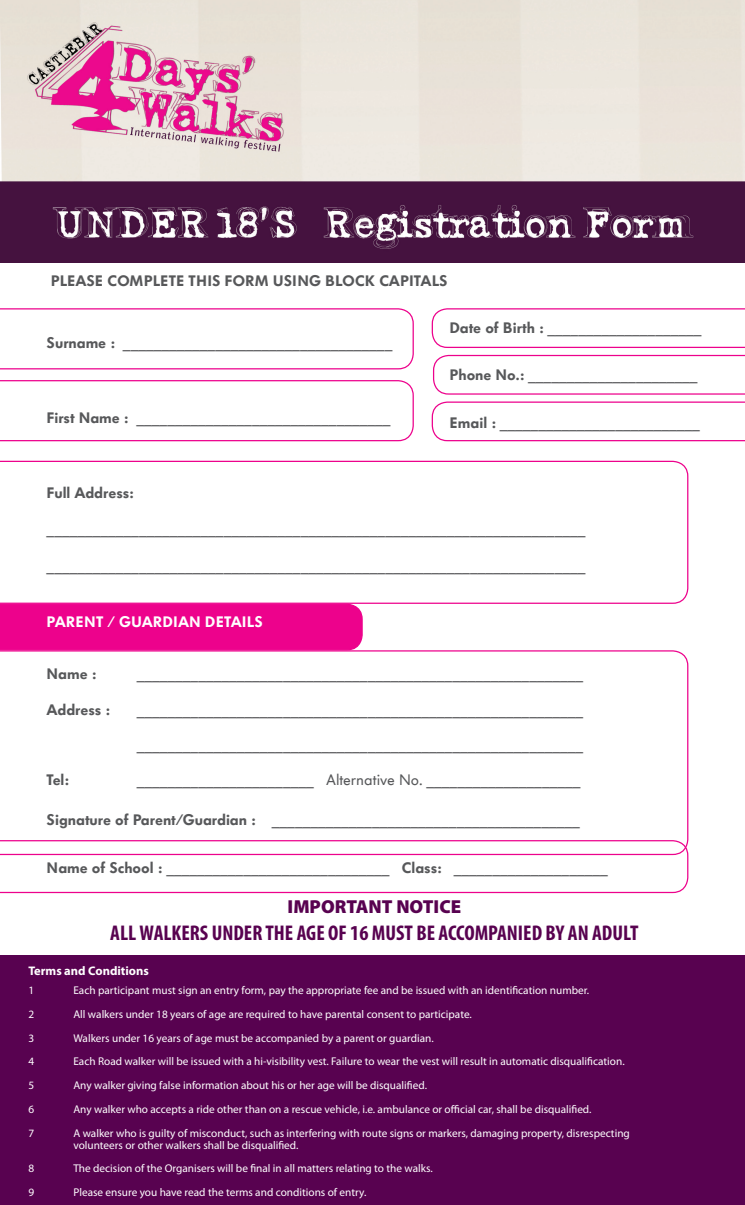
<style>
.page{position:relative;width:745px;height:1205px;background:#fff}
.page>*{position:absolute;margin:0;border:0;box-sizing:border-box;transform-origin:0 0}
.t1{font:700 condensed 21.38px "Myriad Pro";color:#580250}
.t2{font:900 18.88px "Myriad Pro";color:#580250}
.t3{font:15.12px "VW Headline OT";color:#57585a}
.t4{font:900 15.12px "VW Headline OT";color:#57585a}
.t5{font:900 15.12px "VW Headline OT";letter-spacing:.01em;color:#fff}
.t6{font:700 12.5px "Myriad Pro";color:#fff}
.t7{font:11.25px/11.9px "Myriad Pro";color:#fff}
.s1{font-weight:900}
</style>
<div class="page">
<div style="left:0;top:955px;width:744px;height:250px;background:#580250"></div>
<img style="left:0;top:0;width:744px;height:262px">
<div style="left:0;top:604px;width:363px;height:46px;background:#ed028c"></div>
<svg style="left:0;top:308px;width:414px;height:62px"></svg>
<svg style="left:0;top:380px;width:414px;height:62px"></svg>
<svg style="left:0;top:460px;width:688px;height:144px"></svg>
<svg style="left:431px;top:401px;width:313px;height:41px"></svg>
<svg style="left:431px;top:308px;width:313px;height:87px"></svg>
<svg style="left:0;top:650px;width:688px;height:189px"></svg>
<svg style="left:0;top:839px;width:688px;height:55px"></svg>
<h3 class="t4" style="left:51px;top:270px;width:118px">PLEASE COMPLETE</h3>
<h3 class="t4" style="left:188px;top:270px;width:260px">THIS FORM USI NG BLOCK CAPITALS</h3>
<h3 class="t3" style="left:47px;top:333px;width:347px"><span class="s1">Surname :</span> ___________________________________</h3>
<h3 class="t3" style="left:47px;top:409px;width:345px"><span class="s1">First Name :</span> _________________________________</h3>
<h3 class="t3" style="left:449px;top:318px;width:253px"><span class="s1">Date of Birth :</span> ____________________</h3>
<h3 class="t3" style="left:449px;top:366px;width:249px"><span class="s1">Phone No.:</span> ______________________</h3>
<h3 class="t3" style="left:449px;top:414px;width:252px"><span class="s1">Email :</span> __________________________</h3>
<h3 class="t4" style="left:47px;top:483px;width:89px">Full Address:</h3>
<h3 class="t3" style="left:47px;top:519px;width:540px">______________________________________________________________________</h3>
<h3 class="t3" style="left:47px;top:557px;width:540px">______________________________________________________________________</h3>
<h3 class="t5" style="left:47px;top:611px;width:218px">Parent / Guardian DETAI LS</h3>
<h3 class="t4" style="left:47px;top:664px;width:52px">Name :</h3>
<h3 class="t4" style="left:47px;top:699px;width:65px">Address :</h3>
<h3 class="t3" style="left:137px;top:665px;width:447px">__________________________________________________________</h3>
<h3 class="t3" style="left:137px;top:700px;width:447px">__________________________________________________________</h3>
<h3 class="t3" style="left:137px;top:735px;width:447px">__________________________________________________________</h3>
<h3 class="t4" style="left:47px;top:769px;width:24px">Tel:</h3>
<h3 class="t3" style="left:137px;top:770px;width:445px">_______________________ Alternative No. ____________________</h3>
<h3 class="t3" style="left:47px;top:811px;width:534px"><span class="s1">Signature of Parent/Guardian :</span> ________________________________________</h3>
<h3 class="t3" style="left:47px;top:859px;width:562px"><span class="s1">Name of School :</span> _____________________________ <span class="s1">Class:</span> ____________________</h3>
<h2 class="t2" style="left:287px;top:894px;width:175px">IMPORTANT NOTICE</h2>
<h1 class="t1" style="left:110px;top:919px;width:529px">ALL WALKERS UNDER THE AGE OF 16 MUST BE ACCOMPANIED BY AN ADULT</h1>
<p class="t6" style="left:28px;top:962px;width:122px">Terms and Conditions</p>
<p class="t7" style="left:28px;top:984px;width:7px">1</p>
<p class="t7" style="left:73px;top:984px;width:517px">Each participant must sign an entry form, pay the appropriate fee and be issued with an identification number.</p>
<p class="t7" style="left:28px;top:1008px;width:7px">2</p>
<p class="t7" style="left:73px;top:1008px;width:399px">All walkers under 18 years of age are required to have parental consent to participate.</p>
<p class="t7" style="left:28px;top:1032px;width:7px">3</p>
<p class="t7" style="left:73px;top:1032px;width:361px">Walkers under 16 years of age must be accompanied by a parent or guardian.</p>
<p class="t7" style="left:28px;top:1055px;width:7px">4</p>
<p class="t7" style="left:73px;top:1055px;width:552px">Each Road walker will be issued with a hi-visibility vest. Failure to wear the vest will result in automatic disqualification.</p>
<p class="t7" style="left:28px;top:1079px;width:7px">5</p>
<p class="t7" style="left:73px;top:1079px;width:355px">Any walker giving false information about his or her age will be disqualified.</p>
<p class="t7" style="left:28px;top:1103px;width:7px">6</p>
<p class="t7" style="left:73px;top:1103px;width:519px">Any walker who accepts a ride other than on a rescue vehicle, i.e. ambulance or official car, shall be disqualified.</p>
<p class="t7" style="left:28px;top:1127px;width:7px">7</p>
<p class="t7" style="left:73px;top:1127px;width:557px">A walker who is guilty of misconduct, such as interfering with route signs or markers, damaging property, disrespecting volunteers or other walkers shall be disqualified.</p>
<p class="t7" style="left:28px;top:1162px;width:7px">8</p>
<p class="t7" style="left:73px;top:1162px;width:360px">The decision of the Organisers will be final in all matters relating to the walks.</p>
<p class="t7" style="left:28px;top:1186px;width:7px">9</p>
<p class="t7" style="left:73px;top:1186px;width:294px">Please ensure you have read the terms and conditions of entry.</p>
</div>
